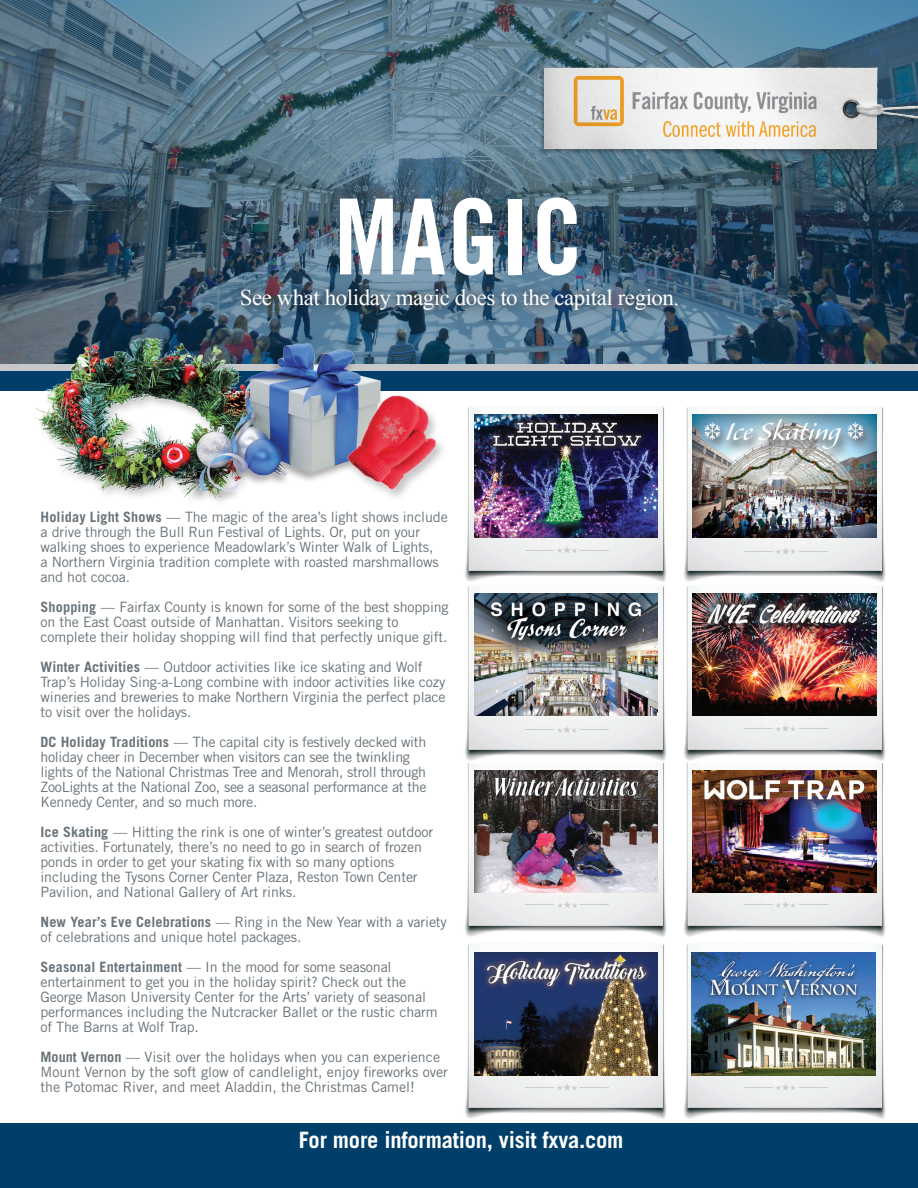
<style>
.page{position:relative;width:918px;height:1188px;background:#fff}
.page>*{position:absolute;margin:0;border:0;box-sizing:border-box;transform-origin:0 0}
.t1{font:105px "Trade Gothic LT Std Bd Cn 20";letter-spacing:.01em;color:#fff}
.t2{font:22.5px "Times New Roman";letter-spacing:-.02em;color:#fff}
.t3{font:700 22.5px "Trade Gothic LT Std";letter-spacing:-.01em;color:#fff}
.t4{font:14.25px/15px "Trade Gothic LT Std";letter-spacing:-.01em;color:#697379}
.s1{font-weight:700}
</style>
<div class="page">
<svg style="left:0;top:0;width:918px;height:364px;background:#49667a"></svg>
<img style="left:537px;top:42px;width:381px;height:140px">
<div style="left:0;top:364px;width:918px;height:7px;background:#c7c8ca"></div>
<div style="left:0;top:371px;width:918px;height:20px;background:#003f69"></div>
<div style="left:0;top:1123px;width:918px;height:65px;background:#003f69"></div>
<img style="left:465px;top:586px;width:202px;height:351px">
<svg style="left:525px;top:901px;width:84px;height:7px"></svg>
<img style="left:474px;top:770px;width:184px;height:123px">
<svg style="left:229px;top:278px;width:460px;height:44px;background:#506d84"></svg>
<img style="left:684px;top:586px;width:201px;height:351px">
<svg style="left:744px;top:901px;width:84px;height:7px"></svg>
<img style="left:465px;top:944px;width:202px;height:175px">
<svg style="left:525px;top:1083px;width:84px;height:8px"></svg>
<img style="left:474px;top:953px;width:184px;height:122px">
<svg style="left:744px;top:724px;width:84px;height:8px"></svg>
<img style="left:692px;top:593px;width:184px;height:123px">
<img style="left:684px;top:407px;width:201px;height:175px">
<svg style="left:744px;top:547px;width:84px;height:8px"></svg>
<img style="left:692px;top:415px;width:184px;height:122px">
<img style="left:465px;top:407px;width:202px;height:175px">
<svg style="left:525px;top:546px;width:84px;height:8px"></svg>
<img style="left:474px;top:415px;width:184px;height:122px">
<img style="left:692px;top:770px;width:184px;height:123px">
<img style="left:684px;top:944px;width:201px;height:175px">
<svg style="left:744px;top:1083px;width:84px;height:8px"></svg>
<img style="left:692px;top:953px;width:184px;height:122px">
<svg style="left:525px;top:726px;width:84px;height:7px"></svg>
<img style="left:474px;top:593px;width:184px;height:123px">
<img style="left:25px;top:327px;width:255px;height:170px">
<img style="left:153px;top:330px;width:246px;height:172px">
<img style="left:339px;top:378px;width:104px;height:124px">
<p class="t1" style="left:334px;top:173px;width:251px">MAGIC</p>
<p class="t2" style="left:240px;top:283px;width:441px">See what holiday magic does to the capital region.</p>
<p class="t4" style="left:40px;top:509px;width:409px"><span class="s1">Holiday Light Shows</span> — The magic of the area’s light shows include a drive through the Bull Run Festival of Lights. Or, put on your walking shoes to experience Meadowlark’s Winter Walk of Lights,<br>a Northern Virginia tradition complete with roasted marshmallows and hot cocoa.</p>
<p class="t4" style="left:40px;top:599px;width:410px"><span class="s1">Shopping</span> — Fairfax County is known for some of the best shopping on the East Coast outside of Manhattan. Visitors seeking to complete their holiday shopping will find that perfectly unique gift.</p>
<p class="t4" style="left:40px;top:659px;width:407px"><span class="s1">Winter Activities</span> — Outdoor activities like ice skating and Wolf Trap’s Holiday Sing-a-Long combine with indoor activities like cozy wineries and breweries to make Northern Virginia the perfect place to visit over the holidays.</p>
<p class="t4" style="left:40px;top:734px;width:388px"><span class="s1">DC Holiday Traditions</span> — The capital city is festively decked with holiday cheer in December when visitors can see the twinkling lights of the National Christmas Tree and Menorah, stroll through ZooLights at the National Zoo, see a seasonal performance at the Kennedy Center, and so much more.</p>
<p class="t4" style="left:40px;top:824px;width:394px"><span class="s1">Ice Skating</span> — Hitting the rink is one of winter’s greatest outdoor activities. Fortunately, there’s no need to go in search of frozen ponds in order to get your skating fix with so many options including the Tysons Corner Center Plaza, Reston Town Center Pavilion, and National Gallery of Art rinks.</p>
<p class="t4" style="left:40px;top:914px;width:408px"><span class="s1">New Year’s Eve Celebrations</span> — Ring in the New Year with a variety of celebrations and unique hotel packages.</p>
<p class="t4" style="left:40px;top:959px;width:399px"><span class="s1">Seasonal Entertainment</span> — In the mood for some seasonal entertainment to get you in the holiday spirit? Check out the George Mason University Center for the Arts’ variety of seasonal performances including the Nutcracker Ballet or the rustic charm of The Barns at Wolf Trap.</p>
<p class="t4" style="left:40px;top:1049px;width:409px"><span class="s1">Mount Vernon</span> — Visit over the holidays when you can experience<br>Mount Vernon by the soft glow of candlelight, enjoy fireworks over the Potomac River, and meet Aladdin, the Christmas Camel!</p>
<p class="t3" style="left:299px;top:1126px;width:326px">For more information, visit fxva.com</p>
</div>
